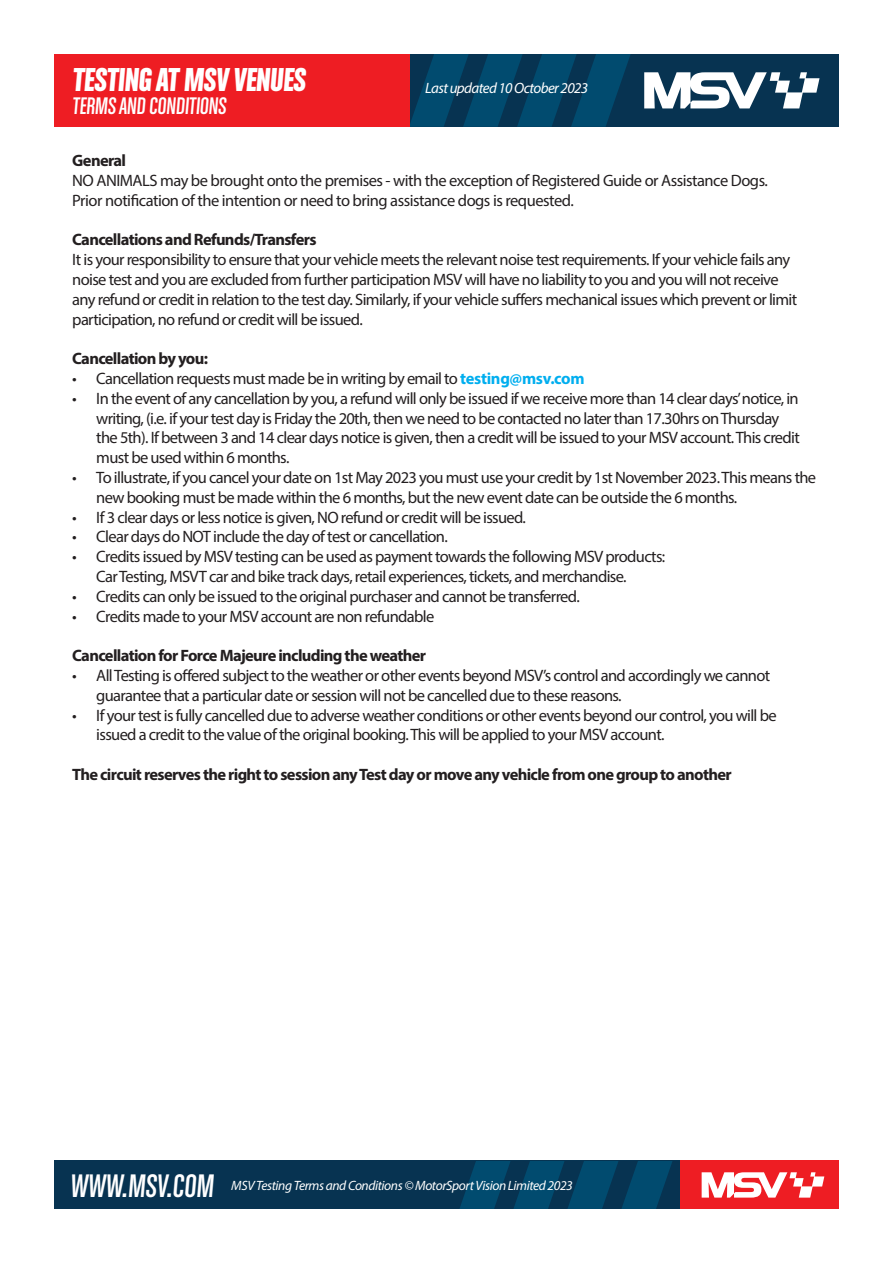
<style>
.page{position:relative;width:893px;height:1263px;background:#fff}
.page>*{position:absolute;margin:0;border:0;box-sizing:border-box;transform-origin:0 0}
.t1{font:35.25px "Chalet Comprime Hong Kong Eighty";color:#fff}
.t2{font:34.65px "Chalet Comprime Cologne Eighty";color:#fff}
.t3{font:25.5px "Chalet Comprime Cologne Eighty";color:#fff}
.t4{font:16.5px/19.8px "Myriad Pro";letter-spacing:-.04em;color:#231f20}
.t5{font:700 16.5px "Myriad Pro";letter-spacing:-.04em;color:#231f20}
.t6{font:italic 15px "Myriad Pro";letter-spacing:-.04em;color:#fff}
.t7{font:italic 13.5px "Myriad Pro";letter-spacing:-.03em;color:#fff}
.s1{font-weight:700;color:#00aeef}
</style>
<div class="page">
<div style="left:326px;top:54px;width:513px;height:73px;background:#073351"></div>
<svg style="left:409px;top:54px;width:222px;height:73px"></svg>
<div style="left:54px;top:54px;width:355px;height:73px;background:#ee1d23"></div>
<svg style="left:644px;top:72px;width:175px;height:36px"></svg>
<div style="left:54px;top:1161px;width:785px;height:48px;background:#073351"></div>
<svg style="left:459px;top:1161px;width:213px;height:48px"></svg>
<div style="left:680px;top:1161px;width:159px;height:48px;background:#ee1d23"></div>
<svg style="left:702px;top:1172px;width:122px;height:25px"></svg>
<h1 class="t1" style="left:72px;top:59px;width:238px">TESTING AT MSV VENUES</h1>
<h3 class="t3" style="left:72px;top:92px;width:158px">TERMS AND CONDITIONS</h3>
<p class="t6" style="left:425px;top:79px;width:165px">Last updated 10 October 2023</p>
<p class="t5" style="left:72px;top:150px;width:55px">General</p>
<p class="t4" style="left:72px;top:170px;width:697px">NO ANIMALS may be brought onto the premises - with the exception of Registered Guide or Assistance Dogs.<br>Prior notification of the intention or need to bring assistance dogs is requested.</p>
<p class="t5" style="left:72px;top:229px;width:246px">Cancellations and Refunds/Transfers</p>
<p class="t4" style="left:72px;top:249px;width:726px">It is your responsibility to ensure that your vehicle meets the relevant noise test requirements. If your vehicle fails any noise test and you are excluded from further participation MSV will have no liability to you and you will not receive any refund or credit in relation to the test day. Similarly, if your vehicle suffers mechanical issues which prevent or limit participation, no refund or credit will be issued.</p>
<p class="t5" style="left:72px;top:348px;width:137px">Cancellation by you:</p>
<p class="t4" style="left:72px;top:368px;width:514px">• Cancellation requests must made be in writing by email to <span class="s1">testing@msv.com</span></p>
<p class="t4" style="left:96px;top:388px;width:705px;text-indent:-24px">• In the event of any cancellation by you, a refund will only be issued if we receive more than 14 clear days’notice, in writing, (i.e. if your test day is Friday the 20th, then we need to be contacted no later than 17.30hrs on Thursday the 5th). If between 3 and 14 clear days notice is given, then a credit will be issued to your MSV account. This credit must be used within 6 months.</p>
<p class="t4" style="left:96px;top:467px;width:721px;text-indent:-24px">• To illustrate, if you cancel your date on 1st May 2023 you must use your credit by 1st November 2023. This means the new booking must be made within the 6 months, but the new event date can be outside the 6 months.</p>
<p class="t4" style="left:72px;top:507px;width:455px">• If 3 clear days or less notice is given, NO refund or credit will be issued.</p>
<p class="t4" style="left:72px;top:527px;width:377px">• Clear days do NOT include the day of test or cancellation.</p>
<p class="t4" style="left:96px;top:546px;width:571px;text-indent:-24px">• Credits issued by MSV testing can be used as payment towards the following MSV products:<br>Car Testing, MSVT car and bike track days, retail experiences, tickets, and merchandise.</p>
<p class="t4" style="left:72px;top:586px;width:509px">• Credits can only be issued to the original purchaser and cannot be transferred.</p>
<p class="t4" style="left:72px;top:606px;width:364px">• Credits made to your MSV account are non refundable</p>
<p class="t5" style="left:72px;top:645px;width:355px">Cancellation for Force Majeure including the weather</p>
<p class="t4" style="left:96px;top:665px;width:675px;text-indent:-24px">• All Testing is offered subject to the weather or other events beyond MSV’s control and accordingly we cannot guarantee that a particular date or session will not be cancelled due to these reasons.</p>
<p class="t4" style="left:96px;top:705px;width:682px;text-indent:-24px">• If your test is fully cancelled due to adverse weather conditions or other events beyond our control, you will be issued a credit to the value of the original booking. This will be applied to your MSV account.</p>
<p class="t5" style="left:72px;top:764px;width:661px">The circuit reserves the right to session any Test day or move any vehicle from one group to another</p>
<h2 class="t2" style="left:70px;top:1166px;width:148px">WWW.MSV.COM</h2>
<p class="t7" style="left:231px;top:1177px;width:343px">MSV Testing Terms and Conditions © MotorSport Vision Limited 2023</p>
</div>
